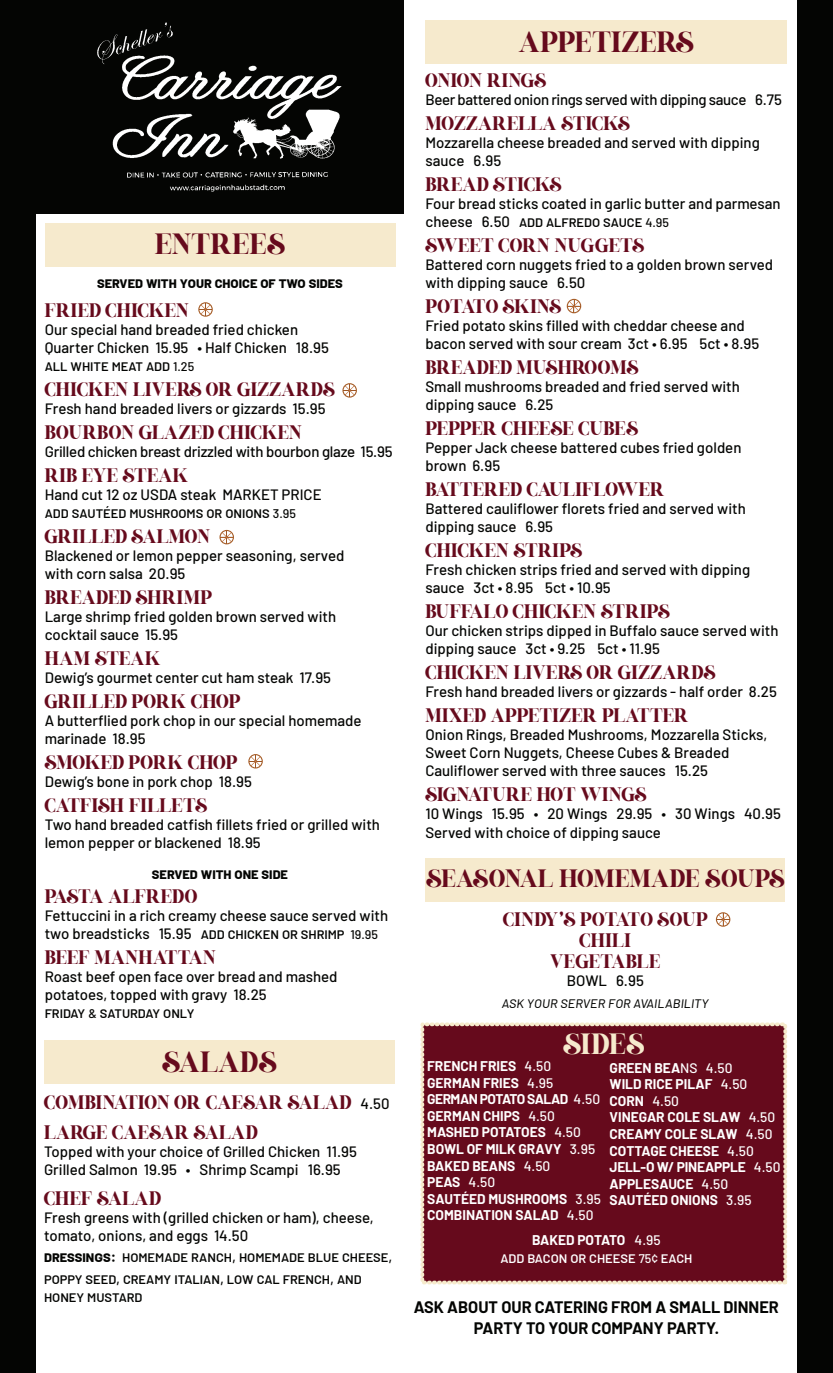
<style>
.page{position:relative;width:833px;height:1373px;background:#fff}
.page>*{position:absolute;margin:0;border:0;box-sizing:border-box;transform-origin:0 0}
.t1{font:26.25px "AL Nevrada Personal Use Only";letter-spacing:.01em;color:#660a1c}
.t2{font:26.25px "AL Nevrada Personal Use Only";letter-spacing:.01em;color:#f6eacd}
.t3{font:22.5px "AL Nevrada Personal Use Only";letter-spacing:.01em;color:#660a1c}
.t4{font:17.5px/21px "AL Nevrada Personal Use Only";letter-spacing:.01em;color:#660a1c;text-align:center}
.t5{font:700 16.25px/21.2px "Barlow";color:#040503;text-align:center}
.t6{font:500 15px/18px "Barlow";color:#040503}
.t7{font:500 15px "Barlow";letter-spacing:-.025em;color:#040503}
.t8{font:700 15px "Barlow";color:#040503}
.t9{font:italic 15px "Barlow";color:#040503}
.t10{font:500 15px "Barlow";color:#fff}
.t11{font:700 13.75px/16.5px "Barlow";color:#fff}
.s1{font-size:12.5px}
.s2{font-family:"Barlow";font-weight:500;font-size:15px;color:#040503}
.s3{font-weight:700}
.s4{font-weight:500}
</style>
<div class="page">
<div style="left:0;top:0;width:35px;height:1372px;background:#040503"></div>
<div style="left:797px;top:0;width:35px;height:1372px;background:#040503"></div>
<div style="left:35px;top:0;width:368px;height:214px;background:#040503"></div>
<img style="left:97px;top:22px;width:245px;height:170px">
<div style="left:425px;top:20px;width:362px;height:44px;background:#f6eacd"></div>
<svg style="left:566px;top:299px;width:15px;height:14px"></svg>
<div style="left:425px;top:858px;width:360px;height:43px;background:#f6eacd"></div>
<svg style="left:715px;top:912px;width:15px;height:14px"></svg>
<div style="left:44px;top:1040px;width:351px;height:44px;background:#f6eacd"></div>
<div style="left:45px;top:223px;width:350px;height:43px;background:#f6eacd"></div>
<svg style="left:198px;top:302px;width:15px;height:15px"></svg>
<svg style="left:342px;top:383px;width:15px;height:14px"></svg>
<svg style="left:219px;top:530px;width:15px;height:14px"></svg>
<svg style="left:248px;top:754px;width:15px;height:14px"></svg>
<div style="left:420px;top:1022px;width:367px;height:262px;background:#660a1c;border:4px dashed #f6ebcc"></div>
<h1 class="t1" style="left:155px;top:230px;width:131px">ENTREES</h1>
<p class="t8" style="left:97px;top:272px;width:247px">SERVED WITH YOUR CHOICE OF TWO SIDES</p>
<p class="t4" style="left:45px;top:300px;width:146px">FRIED CHICKEN</p>
<p class="t6" style="left:45px;top:319px;width:286px">Our special hand breaded fried chicken<br>Quarter Chicken 15.95 • Half Chicken 18.95<br>ALL WHITE MEAT ADD <span class="s1">1.25</span></p>
<p class="t4" style="left:45px;top:379px;width:291px">CHICKEN LIVERS OR GIZZARDS</p>
<p class="t6" style="left:45px;top:398px;width:282px">Fresh hand breaded livers or gizzards 15.95</p>
<p class="t4" style="left:45px;top:422px;width:259px">BOURBON GLAZED CHICKEN</p>
<p class="t6" style="left:45px;top:441px;width:349px">Grilled chicken breast drizzled with bourbon glaze 15.95</p>
<p class="t4" style="left:45px;top:465px;width:145px">RIB EYE STEAK</p>
<p class="t6" style="left:45px;top:484px;width:278px">Hand cut 12 oz USDA steak MARKET PRICE<br>ADD SAUTÉED MUSHROOMS OR ONIONS <span class="s1">3.95</span></p>
<p class="t4" style="left:45px;top:526px;width:167px">GRILLED SALMON</p>
<p class="t6" style="left:45px;top:545px;width:301px">Blackened or lemon pepper seasoning, served with corn salsa 20.95</p>
<p class="t4" style="left:45px;top:587px;width:168px">BREADED SHRIMP</p>
<p class="t6" style="left:45px;top:606px;width:293px">Large shrimp fried golden brown served with cocktail sauce 15.95</p>
<p class="t4" style="left:45px;top:648px;width:117px">HAM STEAK</p>
<p class="t6" style="left:45px;top:667px;width:288px">Dewig’s gourmet center cut ham steak 17.95</p>
<p class="t4" style="left:45px;top:691px;width:197px">GRILLED PORK CHOP</p>
<p class="t6" style="left:45px;top:710px;width:318px">A butterflied pork chop in our special homemade marinade 18.95</p>
<p class="t4" style="left:45px;top:752px;width:194px">SMOKED PORK CHOP</p>
<p class="t6" style="left:45px;top:771px;width:209px">Dewig’s bone in pork chop 18.95</p>
<p class="t4" style="left:45px;top:795px;width:164px">CATFISH FILLETS</p>
<p class="t6" style="left:45px;top:814px;width:337px">Two hand breaded catfish fillets fried or grilled with lemon pepper or blackened 18.95</p>
<p class="t8" style="left:152px;top:863px;width:137px">SERVED WITH ONE SIDE</p>
<p class="t4" style="left:45px;top:886px;width:154px">PASTA ALFREDO</p>
<p class="t6" style="left:45px;top:905px;width:345px">Fettuccini in a rich creamy cheese sauce served with two breadsticks 15.95 ADD CHICKEN OR SHRIMP <span class="s1">19.95</span></p>
<p class="t4" style="left:45px;top:947px;width:173px">BEEF MANHATTAN</p>
<p class="t6" style="left:45px;top:966px;width:294px">Roast beef open face over bread and mashed potatoes, topped with gravy 18.25<br>FRIDAY <span class="s1">&amp;</span> SATURDAY ONLY</p>
<h1 class="t1" style="left:163px;top:1047px;width:115px">SALADS</h1>
<p class="t4" style="left:44px;top:1088px;width:347px;line-height:30px;text-align:left">COMBINATION OR CAESAR SALAD <span class="s2">4.50<br></span>LARGE CAESAR SALAD</p>
<p class="t6" style="left:44px;top:1141px;width:314px">Topped with your choice of Grilled Chicken 11.95<br>Grilled Salmon 19.95 • Shrimp Scampi 16.95</p>
<p class="t4" style="left:44px;top:1188px;width:118px">CHEF SALAD</p>
<p class="t6" style="left:44px;top:1207px;width:331px">Fresh greens with (grilled chicken or ham), cheese, tomato, onions, and eggs 14.50</p>
<p class="t6" style="left:44px;top:1245px;width:350px;line-height:21.2px"><span class="s3">DRESSINGS:</span> HOMEMADE RANCH, HOMEMADE BLUE CHEESE,<br>POPPY SEED, CREAMY ITALIAN, LOW CAL FRENCH, AND</p>
<p class="t6" style="left:44px;top:1286px;width:100px">HONEY MUSTARD</p>
<h1 class="t1" style="left:519px;top:28px;width:176px">APPETIZERS</h1>
<p class="t4" style="left:425px;top:71px;width:122px">ONION RINGS</p>
<p class="t7" style="left:425px;top:89px;width:358px">Beer battered onion rings served with dipping sauce 6.75</p>
<p class="t4" style="left:425px;top:114px;width:205px">MOZZARELLA STICKS</p>
<p class="t6" style="left:425px;top:133px;width:336px">Mozzarella cheese breaded and served with dipping sauce 6.95</p>
<p class="t4" style="left:425px;top:175px;width:137px">BREAD STICKS</p>
<p class="t6" style="left:425px;top:194px;width:357px">Four bread sticks coated in garlic butter and parmesan cheese 6.50 ADD ALFREDO SAUCE <span class="s1">4.95</span></p>
<p class="t4" style="left:425px;top:236px;width:220px">SWEET CORN NUGGETS</p>
<p class="t6" style="left:425px;top:255px;width:349px">Battered corn nuggets fried to a golden brown served with dipping sauce 6.50</p>
<p class="t4" style="left:425px;top:297px;width:137px">POTATO SKINS</p>
<p class="t6" style="left:425px;top:316px;width:335px">Fried potato skins filled with cheddar cheese and bacon served with sour cream 3ct • 6.95 5ct • 8.95</p>
<p class="t4" style="left:425px;top:358px;width:214px">BREADED MUSHROOMS</p>
<p class="t6" style="left:425px;top:377px;width:316px">Small mushrooms breaded and fried served with dipping sauce 6.25</p>
<p class="t4" style="left:425px;top:419px;width:214px">PEPPER CHEESE CUBES</p>
<p class="t6" style="left:425px;top:438px;width:317px">Pepper Jack cheese battered cubes fried golden brown 6.95</p>
<p class="t4" style="left:425px;top:480px;width:240px">BATTERED CAULIFLOWER</p>
<p class="t6" style="left:425px;top:499px;width:322px">Battered cauliflower florets fried and served with dipping sauce 6.95</p>
<p class="t4" style="left:425px;top:541px;width:158px">CHICKEN STRIPS</p>
<p class="t6" style="left:425px;top:560px;width:326px">Fresh chicken strips fried and served with dipping sauce 3ct • 8.95 5ct • 10.95</p>
<p class="t4" style="left:425px;top:602px;width:245px">BUFFALO CHICKEN STRIPS</p>
<p class="t6" style="left:425px;top:621px;width:354px">Our chicken strips dipped in Buffalo sauce served with dipping sauce 3ct • 9.25 5ct • 11.95</p>
<p class="t4" style="left:425px;top:663px;width:291px">CHICKEN LIVERS OR GIZZARDS</p>
<p class="t6" style="left:425px;top:682px;width:353px">Fresh hand breaded livers or gizzards - half order 8.25</p>
<p class="t4" style="left:425px;top:706px;width:265px">MIXED APPETIZER PLATTER</p>
<p class="t6" style="left:425px;top:725px;width:343px">Onion Rings, Breaded Mushrooms, Mozzarella Sticks,<br>Sweet Corn Nuggets, Cheese Cubes &amp; Breaded<br>Cauliflower served with three sauces 15.25</p>
<p class="t4" style="left:425px;top:785px;width:222px">SIGNATURE HOT WINGS</p>
<p class="t6" style="left:425px;top:804px;width:357px">10 Wings 15.95 • 20 Wings 29.95 • 30 Wings 40.95<br>Served with choice of dipping sauce</p>
<h2 class="t3" style="left:426px;top:865px;width:359px">SEASONAL HOMEMADE SOUPS</h2>
<p class="t4" style="left:503px;top:910px;width:206px">CINDY’S POTATO SOUP<br>CHILI<br>VEGETABLE</p>
<p class="t6" style="left:567px;top:971px;width:78px">BOWL 6.95</p>
<p class="t9" style="left:502px;top:991px;width:208px">ASK YOUR SERVER FOR AVAILABILITY</p>
<h1 class="t2" style="left:563px;top:1029px;width:82px">SIDES</h1>
<p class="t11" style="left:427px;top:1057px;width:175px">FRENCH FRIES <span class="s4">4.50<br></span>GERMAN FRIES <span class="s4">4.95<br></span>GERMAN POTATO SALAD <span class="s4">4.50<br></span>GERMAN CHIPS <span class="s4">4.50<br></span>MASHED POTATOES <span class="s4">4.50<br></span>BOWL OF MILK GRAVY <span class="s4">3.95<br></span>BAKED BEANS <span class="s4">4.50<br></span>PEAS <span class="s4">4.50<br></span>SAUTÉED MUSHROOMS <span class="s4">3.95<br></span>COMBINATION SALAD <span class="s4">4.50</span></p>
<p class="t11" style="left:609px;top:1058px;width:172px">GREEN BEA<span class="s4">NS 4.50<br></span>WILD RICE PILAF <span class="s4">4.50<br></span>CORN <span class="s4">4.50<br></span>VINEGAR COLE SLAW <span class="s4">4.50<br></span>CREAMY COLE SLAW <span class="s4">4.50<br></span>COTTAGE CHEESE <span class="s4">4.50<br></span>JELL-O W/ PINEAPPLE <span class="s4">4.50<br></span>APPLESAUCE <span class="s4">4.50<br></span>SAUTÉED ONIONS <span class="s4">3.95</span></p>
<p class="t11" style="left:532px;top:1231px;width:130px">BAKED POTATO <span class="s4">4.95</span></p>
<p class="t10" style="left:500px;top:1247px;width:194px">ADD BACON OR CHEESE <span class="s1">75¢</span> EACH</p>
<p class="t5" style="left:414px;top:1295px;width:366px">ASK ABOUT OUR CATERING FROM A SMALL DINNER<br>PARTY TO YOUR COMPANY PARTY.</p>
</div>
